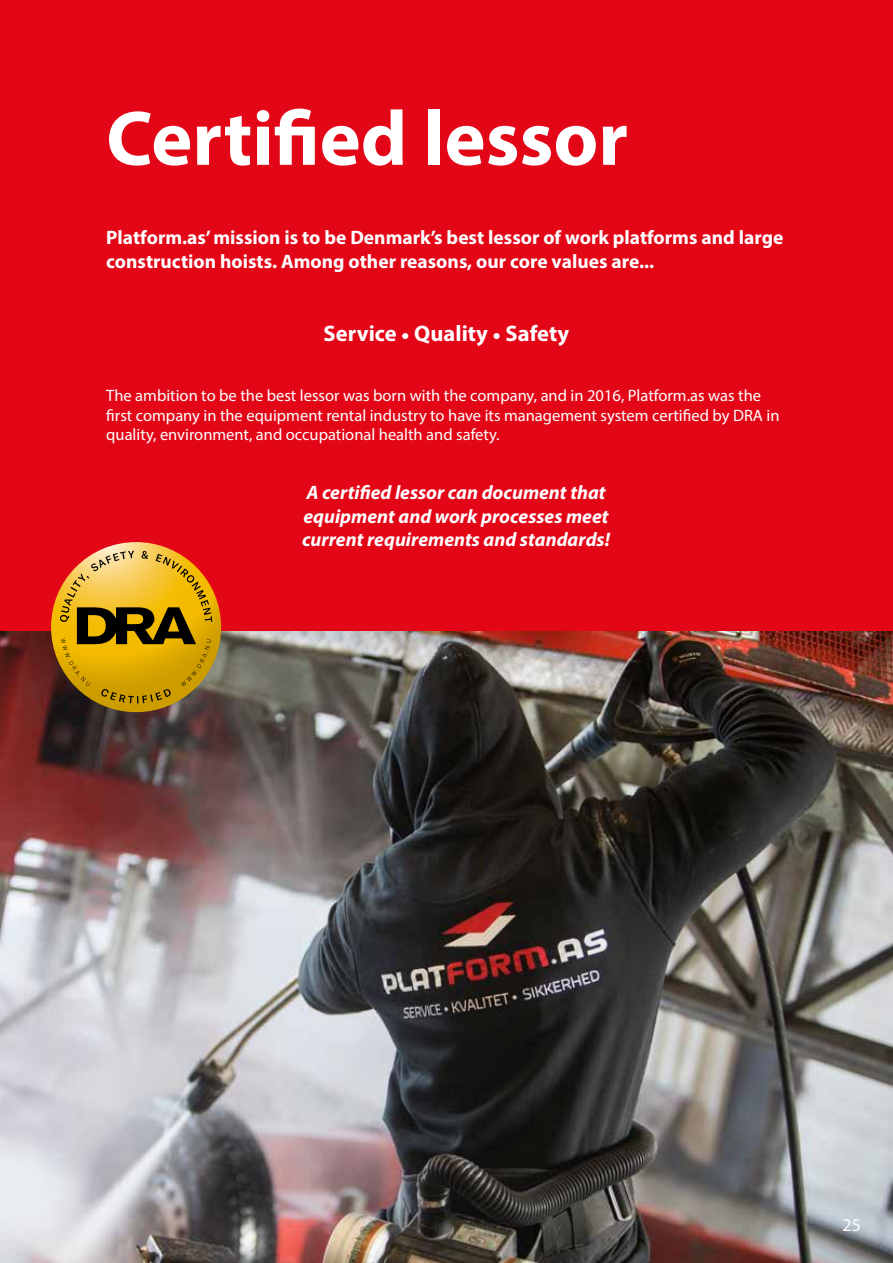
<style>
.page{position:relative;width:893px;height:1263px;background:#fff}
.page>*{position:absolute;margin:0;border:0;box-sizing:border-box;transform-origin:0 0}
.t1{font:700 78px "Myriad Pro";color:#fff}
.t2{font:700 22.5px "Myriad Pro";color:#fff}
.t3{font:700 19.5px/23.4px "Myriad Pro";color:#fff}
.t4{font:italic 700 19.5px/23.4px "Myriad Pro";color:#fff}
.t5{font:18px "Myriad Pro";color:#fff}
.t6{font:16.5px/19.8px "Myriad Pro";color:#fff}
.s1{font-family:"Verdana";font-size:12px}
</style>
<div class="page">
<div style="left:0;top:0;width:893px;height:631px;background:#e30617"></div>
<img style="left:0;top:631px;width:893px;height:632px">
<svg style="left:51px;top:542px;width:170px;height:170px;background:#e2b223"></svg>
<svg style="left:60px;top:551px;width:152px;height:152px;background:#bc8c17"></svg>
<h1 class="t1" style="left:106px;top:88px;width:523px">Certified lessor</h1>
<p class="t3" style="left:106px;top:225px;width:679px">Platform.as’ mission is to be Denmark’s best lessor of work platforms and large construction hoists. Among other reasons, our core values are...</p>
<h2 class="t2" style="left:324px;top:319px;width:247px">Service <span class="s1">•</span> Quality <span class="s1">•</span> Safety</h2>
<p class="t6" style="left:106px;top:385px;width:675px">The ambition to be the best lessor was born with the company, and in 2016, Platform.as was the first company in the equipment rental industry to have its management system certified by DRA in quality, environment, and occupational health and safety.</p>
<p class="t4" style="left:302px;top:480px;width:309px">A certified lessor can document that equipment and work processes meet current requirements and standards!</p>
<p class="t5" style="left:843px;top:1214px;width:20px">25</p>
</div>
